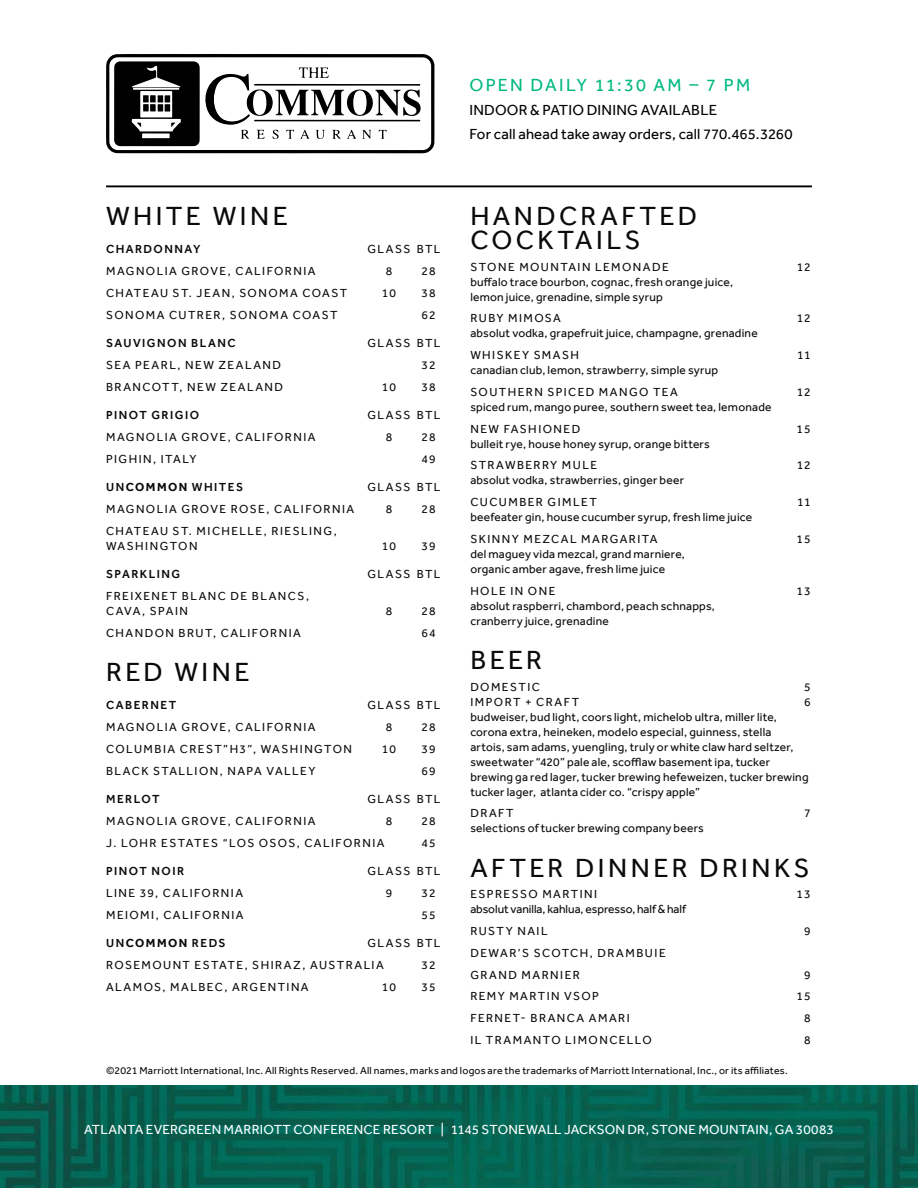
<style>
.page{position:relative;width:918px;height:1188px;background:#fff}
.page>*{position:absolute;margin:0;border:0;box-sizing:border-box;transform-origin:0 0}
.Headline{font:27px/24px "Effra";letter-spacing:.13em;color:#0b0a0b}
.t1{font:18px "Effra";letter-spacing:.115em;color:#00b981}
.t2{font:15px/24px "Effra";letter-spacing:.01em;color:#000}
.Address_MARSHA{font:13.5px "Effra";letter-spacing:.015em;color:#fff}
.Subheads{font:12px/15px "Effra";letter-spacing:.12em;color:#0b0a0b}
.Body_Copy{font:12px/15px "Effra";letter-spacing:.015em;color:#0b0a0b}
.Subheads-2{font:500 12px "Effra";letter-spacing:.12em;color:#0b0a0b}
.t3{font:10.5px "Effra";letter-spacing:.02em;color:#0b0a0b}
.s1{font-weight:700}
</style>
<div class="page">
<img style="left:0;top:1085px;width:918px;height:103px">
<svg style="left:106px;top:54px;width:328px;height:99px"></svg>
<hr style="left:106px;top:185px;width:706px;height:2px;background:#000">
<h2 class="t1" style="left:469px;top:74px;width:282px">OPEN DAILY 11:30 AM – 7 PM</h2>
<p class="t2" style="left:469px;top:98px;width:325px">INDOOR &amp; PATIO DINING AVAILABLE<br>For call ahead take away orders, call 770.465.3260</p>
<p class="Headline" style="left:470px;top:204px;width:228px">HANDCRAFTED<br>COCKTAILS</p>
<p class="Subheads" style="left:470px;top:259px;width:200px">STONE MOUNTAIN LEMONADE</p>
<p class="Subheads" style="left:797px;top:259px;width:16px">12</p>
<p class="Body_Copy" style="left:470px;top:274px;width:264px">buffalo trace bourbon, cognac, fresh orange juice, lemon juice, grenadine, simple syrup</p>
<p class="Subheads" style="left:470px;top:311px;width:92px">RUBY MIMOSA</p>
<p class="Subheads" style="left:797px;top:311px;width:16px">12</p>
<p class="Body_Copy" style="left:470px;top:326px;width:289px">absolut vodka, grapefruit juice, champagne, grenadine</p>
<p class="Subheads" style="left:470px;top:347px;width:110px">WHISKEY SMASH</p>
<p class="Subheads" style="left:797px;top:347px;width:15px">11</p>
<p class="Body_Copy" style="left:470px;top:362px;width:249px">canadian club, lemon, strawberry, simple syrup</p>
<p class="Subheads" style="left:470px;top:384px;width:209px">SOUTHERN SPICED MANGO TEA</p>
<p class="Subheads" style="left:797px;top:384px;width:16px">12</p>
<p class="Body_Copy" style="left:470px;top:399px;width:303px">spiced rum, mango puree, southern sweet tea, lemonade</p>
<p class="Subheads" style="left:470px;top:421px;width:111px">NEW FASHIONED</p>
<p class="Subheads" style="left:797px;top:421px;width:16px">15</p>
<p class="Body_Copy" style="left:470px;top:436px;width:241px">bulleit rye, house honey syrup, orange bitters</p>
<p class="Subheads" style="left:470px;top:458px;width:128px">STRAWBERRY MULE</p>
<p class="Subheads" style="left:797px;top:458px;width:16px">12</p>
<p class="Body_Copy" style="left:470px;top:473px;width:215px">absolut vodka, strawberries, ginger beer</p>
<p class="Subheads" style="left:470px;top:494px;width:128px">CUCUMBER GIMLET</p>
<p class="Subheads" style="left:797px;top:494px;width:15px">11</p>
<p class="Body_Copy" style="left:470px;top:509px;width:283px">beefeater gin, house cucumber syrup, fresh lime juice</p>
<p class="Subheads" style="left:470px;top:531px;width:189px">SKINNY MEZCAL MARGARITA</p>
<p class="Subheads" style="left:797px;top:531px;width:16px">15</p>
<p class="Body_Copy" style="left:470px;top:546px;width:216px">del maguey vida mezcal, grand marniere, organic amber agave, fresh lime juice</p>
<p class="Subheads" style="left:470px;top:583px;width:87px">HOLE IN ONE</p>
<p class="Subheads" style="left:796px;top:583px;width:16px">13</p>
<p class="Body_Copy" style="left:470px;top:598px;width:246px">absolut raspberri, chambord, peach schnapps, cranberry juice, grenadine</p>
<p class="Headline" style="left:470px;top:648px;width:73px">BEER</p>
<p class="Subheads" style="left:470px;top:679px;width:71px">DOMESTIC</p>
<p class="Subheads" style="left:804px;top:679px;width:8px">5</p>
<p class="Subheads" style="left:470px;top:694px;width:110px">IMPORT + CRAFT</p>
<p class="Subheads" style="left:804px;top:694px;width:8px">6</p>
<p class="Body_Copy" style="left:470px;top:709px;width:340px">budweiser, bud light, coors light, michelob ultra, miller lite, corona extra, heineken, modelo especial, guinness, stella artois, sam adams, yuengling, truly or white claw hard seltzer, sweetwater “420” pale ale, scofflaw basement ipa, tucker brewing ga red lager, tucker brewing hefeweizen, tucker brewing tucker lager, atlanta cider co. “crispy apple”</p>
<p class="Subheads" style="left:470px;top:806px;width:45px">DRAFT</p>
<p class="Subheads" style="left:804px;top:806px;width:8px">7</p>
<p class="Body_Copy" style="left:470px;top:821px;width:235px">selections of tucker brewing company beers</p>
<p class="Headline" style="left:470px;top:855px;width:341px">AFTER DINNER DRINKS</p>
<p class="Subheads" style="left:470px;top:887px;width:128px">ESPRESSO MARTINI</p>
<p class="Subheads" style="left:796px;top:887px;width:16px">13</p>
<p class="Body_Copy" style="left:470px;top:902px;width:217px">absolut vanilla, kahlua, espresso, half &amp; half</p>
<p class="Subheads" style="left:470px;top:923px;width:79px">RUSTY NAIL</p>
<p class="Subheads" style="left:804px;top:923px;width:8px">9</p>
<p class="Subheads" style="left:470px;top:945px;width:197px">DEWAR’S SCOTCH, DRAMBUIE</p>
<p class="Subheads" style="left:470px;top:967px;width:111px">GRAND MARNIER</p>
<p class="Subheads" style="left:804px;top:967px;width:8px">9</p>
<p class="Subheads" style="left:470px;top:989px;width:130px">REMY MARTIN VSOP</p>
<p class="Subheads" style="left:797px;top:989px;width:16px">15</p>
<p class="Subheads" style="left:470px;top:1010px;width:161px">FERNET- BRANCA AMARI</p>
<p class="Subheads" style="left:804px;top:1010px;width:8px">8</p>
<p class="Subheads" style="left:470px;top:1032px;width:183px">IL TRAMANTO LIMONCELLO</p>
<p class="Subheads" style="left:804px;top:1032px;width:8px">8</p>
<p class="t3" style="left:106px;top:1064px;width:683px">©2021 Marriott International, Inc. All Rights Reserved. All names, marks and logos are the trademarks of Marriott International, Inc., or its affiliates.</p>
<p class="Headline" style="left:106px;top:204px;width:183px">WHITE WINE</p>
<p class="Subheads-2" style="left:106px;top:242px;width:96px">CHARDONNAY</p>
<p class="Subheads" style="left:367px;top:242px;width:74px">GLASS BTL</p>
<p class="Subheads" style="left:106px;top:263px;width:211px">MAGNOLIA GROVE, CALIFORNIA</p>
<p class="Subheads" style="left:386px;top:263px;width:8px">8</p>
<p class="Subheads" style="left:421px;top:263px;width:16px">28</p>
<p class="Subheads" style="left:106px;top:285px;width:243px">CHATEAU ST. JEAN, SONOMA COAST</p>
<p class="Subheads" style="left:382px;top:285px;width:16px">10</p>
<p class="Subheads" style="left:421px;top:285px;width:16px">38</p>
<p class="Subheads" style="left:106px;top:307px;width:233px">SONOMA CUTRER, SONOMA COAST</p>
<p class="Subheads" style="left:421px;top:307px;width:16px">62</p>
<p class="Subheads-2" style="left:106px;top:336px;width:131px">SAUVIGNON BLANC</p>
<p class="Subheads" style="left:367px;top:335px;width:74px">GLASS BTL</p>
<p class="Subheads" style="left:106px;top:357px;width:177px">SEA PEARL, NEW ZEALAND</p>
<p class="Subheads" style="left:422px;top:357px;width:16px">32</p>
<p class="Subheads" style="left:106px;top:379px;width:178px">BRANCOTT, NEW ZEALAND</p>
<p class="Subheads" style="left:382px;top:379px;width:16px">10</p>
<p class="Subheads" style="left:421px;top:379px;width:16px">38</p>
<p class="Subheads-2" style="left:106px;top:408px;width:95px">PINOT GRIGIO</p>
<p class="Subheads" style="left:367px;top:407px;width:74px">GLASS BTL</p>
<p class="Subheads" style="left:106px;top:429px;width:211px">MAGNOLIA GROVE, CALIFORNIA</p>
<p class="Subheads" style="left:386px;top:429px;width:8px">8</p>
<p class="Subheads" style="left:421px;top:429px;width:16px">28</p>
<p class="Subheads" style="left:106px;top:451px;width:92px">PIGHIN, ITALY</p>
<p class="Subheads" style="left:421px;top:451px;width:16px">49</p>
<p class="Subheads-2" style="left:106px;top:480px;width:139px">UN<span class="s1">COMMON</span> WHITES</p>
<p class="Subheads" style="left:367px;top:479px;width:74px">GLASS BTL</p>
<p class="Subheads" style="left:106px;top:501px;width:250px">MAGNOLIA GROVE ROSE, CALIFORNIA</p>
<p class="Subheads" style="left:386px;top:501px;width:8px">8</p>
<p class="Subheads" style="left:421px;top:501px;width:16px">28</p>
<p class="Subheads" style="left:106px;top:523px;width:232px">CHATEAU ST. MICHELLE, RIESLING,<br>WASHINGTON</p>
<p class="Subheads" style="left:382px;top:538px;width:16px">10</p>
<p class="Subheads" style="left:421px;top:538px;width:16px">39</p>
<p class="Subheads-2" style="left:106px;top:567px;width:76px">SPARKLING</p>
<p class="Subheads" style="left:367px;top:566px;width:74px">GLASS BTL</p>
<p class="Subheads" style="left:106px;top:588px;width:204px">FREIXENET BLANC DE BLANCS,<br>CAVA, SPAIN</p>
<p class="Subheads" style="left:386px;top:603px;width:8px">8</p>
<p class="Subheads" style="left:421px;top:603px;width:16px">28</p>
<p class="Subheads" style="left:106px;top:625px;width:196px">CHANDON BRUT, CALIFORNIA</p>
<p class="Subheads" style="left:421px;top:625px;width:16px">64</p>
<p class="Headline" style="left:106px;top:660px;width:145px">RED WINE</p>
<p class="Subheads-2" style="left:106px;top:698px;width:72px">CABERNET</p>
<p class="Subheads" style="left:367px;top:698px;width:74px">GLASS BTL</p>
<p class="Subheads" style="left:106px;top:719px;width:211px">MAGNOLIA GROVE, CALIFORNIA</p>
<p class="Subheads" style="left:386px;top:719px;width:8px">8</p>
<p class="Subheads" style="left:421px;top:719px;width:16px">28</p>
<p class="Subheads" style="left:106px;top:741px;width:248px">COLUMBIA CREST”H3”, WASHINGTON</p>
<p class="Subheads" style="left:382px;top:741px;width:16px">10</p>
<p class="Subheads" style="left:421px;top:741px;width:16px">39</p>
<p class="Subheads" style="left:106px;top:763px;width:211px">BLACK STALLION, NAPA VALLEY</p>
<p class="Subheads" style="left:421px;top:763px;width:16px">69</p>
<p class="Subheads-2" style="left:106px;top:792px;width:55px">MERLOT</p>
<p class="Subheads" style="left:367px;top:791px;width:74px">GLASS BTL</p>
<p class="Subheads" style="left:106px;top:813px;width:211px">MAGNOLIA GROVE, CALIFORNIA</p>
<p class="Subheads" style="left:386px;top:813px;width:8px">8</p>
<p class="Subheads" style="left:421px;top:813px;width:16px">28</p>
<p class="Subheads" style="left:106px;top:835px;width:280px">J. LOHR ESTATES “LOS OSOS, CALIFORNIA</p>
<p class="Subheads" style="left:421px;top:835px;width:16px">45</p>
<p class="Subheads-2" style="left:106px;top:864px;width:80px">PINOT NOIR</p>
<p class="Subheads" style="left:367px;top:863px;width:74px">GLASS BTL</p>
<p class="Subheads" style="left:106px;top:885px;width:139px">LINE 39, CALIFORNIA</p>
<p class="Subheads" style="left:386px;top:885px;width:8px">9</p>
<p class="Subheads" style="left:422px;top:885px;width:16px">32</p>
<p class="Subheads" style="left:106px;top:907px;width:139px">MEIOMI, CALIFORNIA</p>
<p class="Subheads" style="left:421px;top:907px;width:16px">55</p>
<p class="Subheads-2" style="left:106px;top:936px;width:121px">UN<span class="s1">COMMON</span> REDS</p>
<p class="Subheads" style="left:367px;top:935px;width:74px">GLASS BTL</p>
<p class="Subheads" style="left:106px;top:957px;width:279px">ROSEMOUNT ESTATE, SHIRAZ, AUSTRALIA</p>
<p class="Subheads" style="left:422px;top:957px;width:16px">32</p>
<p class="Subheads" style="left:106px;top:979px;width:204px">ALAMOS, MALBEC, ARGENTINA</p>
<p class="Subheads" style="left:382px;top:979px;width:16px">10</p>
<p class="Subheads" style="left:421px;top:979px;width:16px">35</p>
<p class="Address_MARSHA" style="left:84px;top:1121px;width:751px">ATLANTA EVERGREEN MARRIOTT CONFERENCE RESORT | 1145 STONEWALL JACKSON DR, STONE MOUNTAIN, GA 30083</p>
</div>
